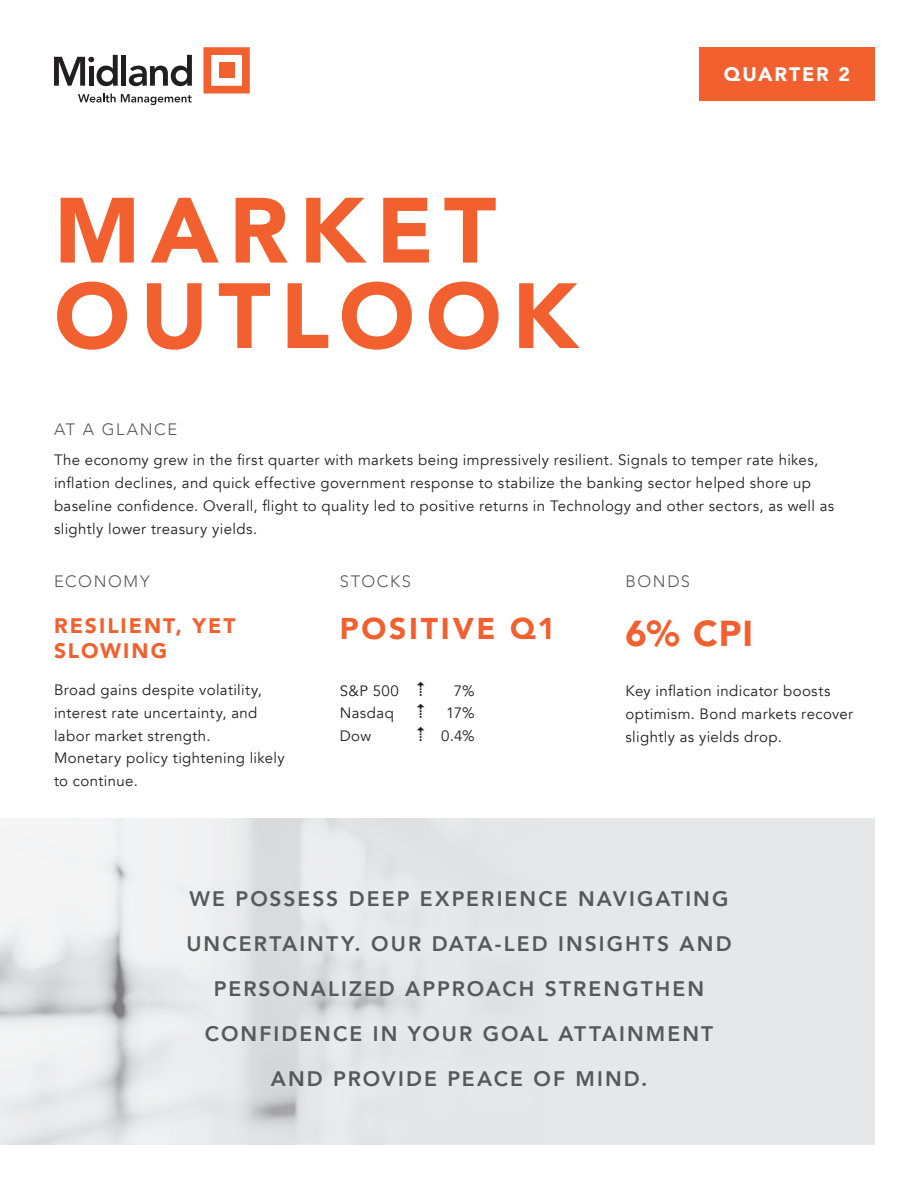
<style>
.page{position:relative;width:918px;height:1188px;background:#fff}
.page>*{position:absolute;margin:0;border:0;box-sizing:border-box;transform-origin:0 0}
.t1{font:900 91.5px/85.5px "Avenir";letter-spacing:.115em;color:#f1602e}
.t2{font:900 36px "Avenir";color:#f1602e}
.t3{font:900 30px "Avenir";letter-spacing:.095em;color:#f1602e}
.t4{font:800 21px/45px "Avenir";letter-spacing:.1em;color:#57585a;text-align:center}
.t5{font:900 21px/25.5px "Avenir";letter-spacing:.095em;color:#f1602e}
.t6{font:900 19.5px "Avenir";letter-spacing:.095em;color:#fff}
.t7{font:300 16.5px "Avenir";letter-spacing:.1em;color:#57585a}
.t8{font:15px/22.8px "Avenir";letter-spacing:.025em;color:#231f20}
</style>
<div class="page">
<svg style="left:0;top:818px;width:875px;height:327px;background:#e5e6e8"></svg>
<div style="left:699px;top:47px;width:176px;height:54px;background:#f1602e"></div>
<svg style="left:203px;top:47px;width:47px;height:47px"></svg>
<svg style="left:54px;top:55px;width:64px;height:31px"></svg>
<div style="left:121px;top:55px;width:5px;height:31px;background:#231f20"></div>
<svg style="left:129px;top:55px;width:63px;height:31px"></svg>
<svg style="left:78px;top:94px;width:114px;height:11px"></svg>
<h1 class="t1" style="left:54px;top:186px;width:526px">MARKET<br>OUTLOOK</h1>
<h3 class="t6" style="left:724px;top:58px;width:128px">QUARTER 2</h3>
<p class="t7" style="left:54px;top:420px;width:125px">AT A GLANCE</p>
<p class="t8" style="left:54px;top:449px;width:782px">The economy grew in the first quarter with markets being impressively resilient. Signals to temper rate hikes, inflation declines, and quick effective government response to stabilize the banking sector helped shore up baseline confidence. Overall, flight to quality led to positive returns in Technology and other sectors, as well as slightly lower treasury yields.</p>
<p class="t7" style="left:54px;top:572px;width:97px">ECONOMY</p>
<h3 class="t5" style="left:54px;top:612px;width:183px">RESILIENT, YET<br>SLOWING</h3>
<p class="t8" style="left:54px;top:678px;width:232px">Broad gains despite volatility, interest rate uncertainty, and labor market strength.<br>Monetary policy tightening likely to continue.</p>
<p class="t7" style="left:340px;top:572px;width:73px">STOCKS</p>
<h3 class="t3" style="left:340px;top:603px;width:217px">POSITIVE Q1</h3>
<p class="t7" style="left:626px;top:572px;width:66px">BONDS</p>
<h2 class="t2" style="left:626px;top:603px;width:129px">6% CPI</h2>
<p class="t8" style="left:626px;top:680px;width:229px">Key inflation indicator boosts optimism. Bond markets recover slightly as yields drop.</p>
<p class="t8" style="left:340px;top:679px;width:61px">S&amp;P 500</p>
<p class="t8" style="left:454px;top:679px;width:22px">7%</p>
<p class="t8" style="left:340px;top:702px;width:56px">Nasdaq</p>
<p class="t8" style="left:446px;top:702px;width:30px">17%</p>
<p class="t8" style="left:340px;top:725px;width:33px">Dow</p>
<p class="t8" style="left:441px;top:725px;width:35px">0.4%</p>
<h3 class="t4" style="left:186px;top:876px;width:547px">WE POSSESS DEEP EXPERIENCE NAVIGATING UNCERTAINTY. OUR DATA-LED INSIGHTS AND PERSONALIZED APPROACH STRENGTHEN CONFIDENCE IN YOUR GOAL ATTAINMENT AND PROVIDE PEACE OF MIND.</h3>
</div>
